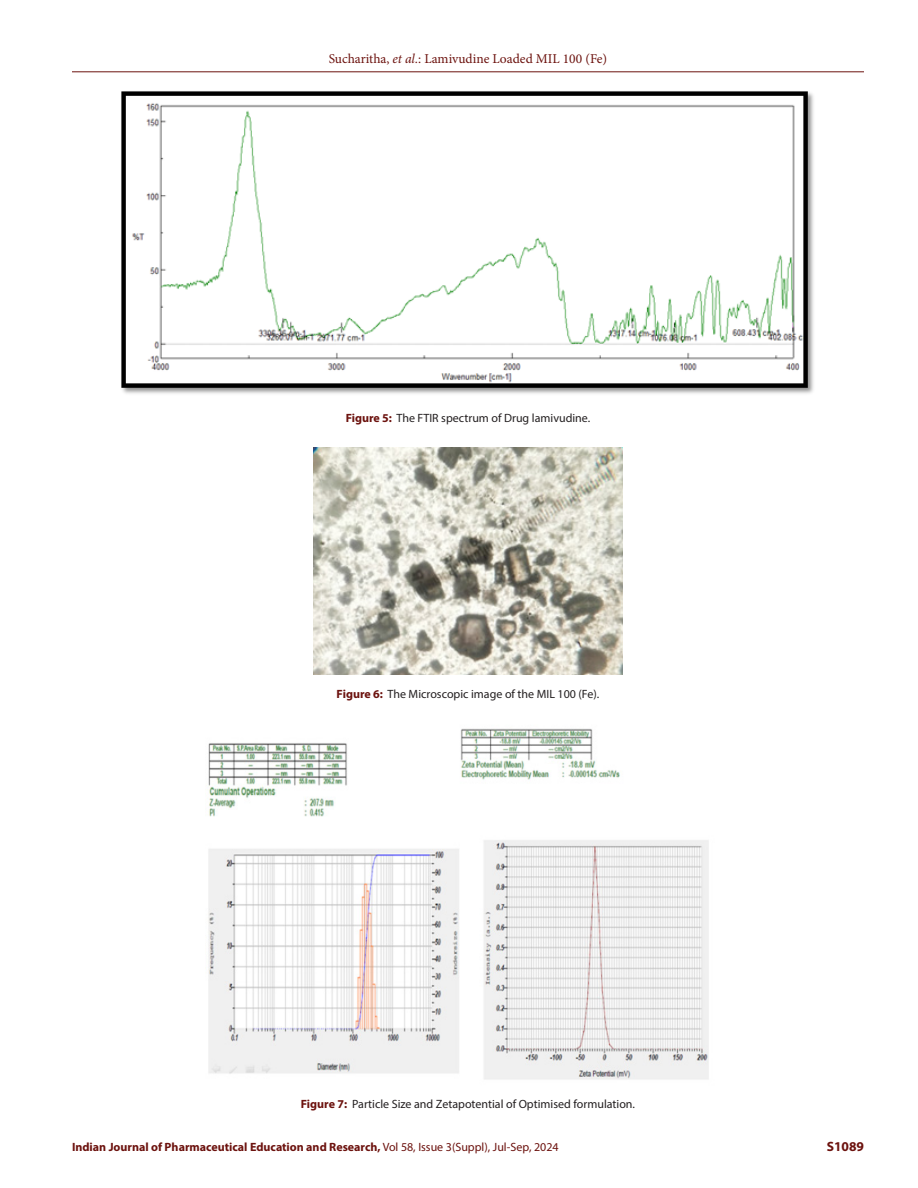
<style>
.page{position:relative;width:918px;height:1188px;background:#fff}
.page>*{position:absolute;margin:0;border:0;box-sizing:border-box;transform-origin:0 0}
.t1{font:13.5px "Minion Pro";color:#6c120e}
.t2{font:700 13.5px "Myriad Pro";color:#6c120e}
.FIG_Caption{font:12px "Myriad Pro";color:#231f20}
.t3{font:700 12px "Myriad Pro";color:#6c120e}
.s1{font-style:italic}
.s2{font-weight:700;color:#6c120e}
.s3{font-weight:400}
</style>
<div class="page">
<hr style="left:72px;top:72px;width:792px;height:1px;background:#6c120e">
<img style="left:121px;top:91px;width:693px;height:303px">
<img style="left:314px;top:448px;width:308px;height:226px">
<img style="left:208px;top:728px;width:501px;height:351px">
<p class="t1" style="left:329px;top:50px;width:280px">Sucharitha, <span class="s1">et al.</span>: Lamivudine Loaded MIL 100 (Fe)</p>
<p class="FIG_Caption" style="left:346px;top:410px;width:246px"><span class="s2">Figure 5:</span> The FTIR spectrum of Drug lamivudine.</p>
<p class="FIG_Caption" style="left:337px;top:687px;width:264px"><span class="s2">Figure 6:</span> The Microscopic image of the MIL 100 (Fe).</p>
<p class="FIG_Caption" style="left:301px;top:1096px;width:336px"><span class="s2">Figure 7:</span> Particle Size and Zetapotential of Optimised formulation.</p>
<p class="t3" style="left:72px;top:1139px;width:488px">Indian Journal of Pharmaceutical Education and Research, <span class="s3">Vol 58, Issue 3(Suppl), Jul-Sep, 2024</span></p>
<p class="t2" style="left:827px;top:1137px;width:39px">S1089</p>
</div>
